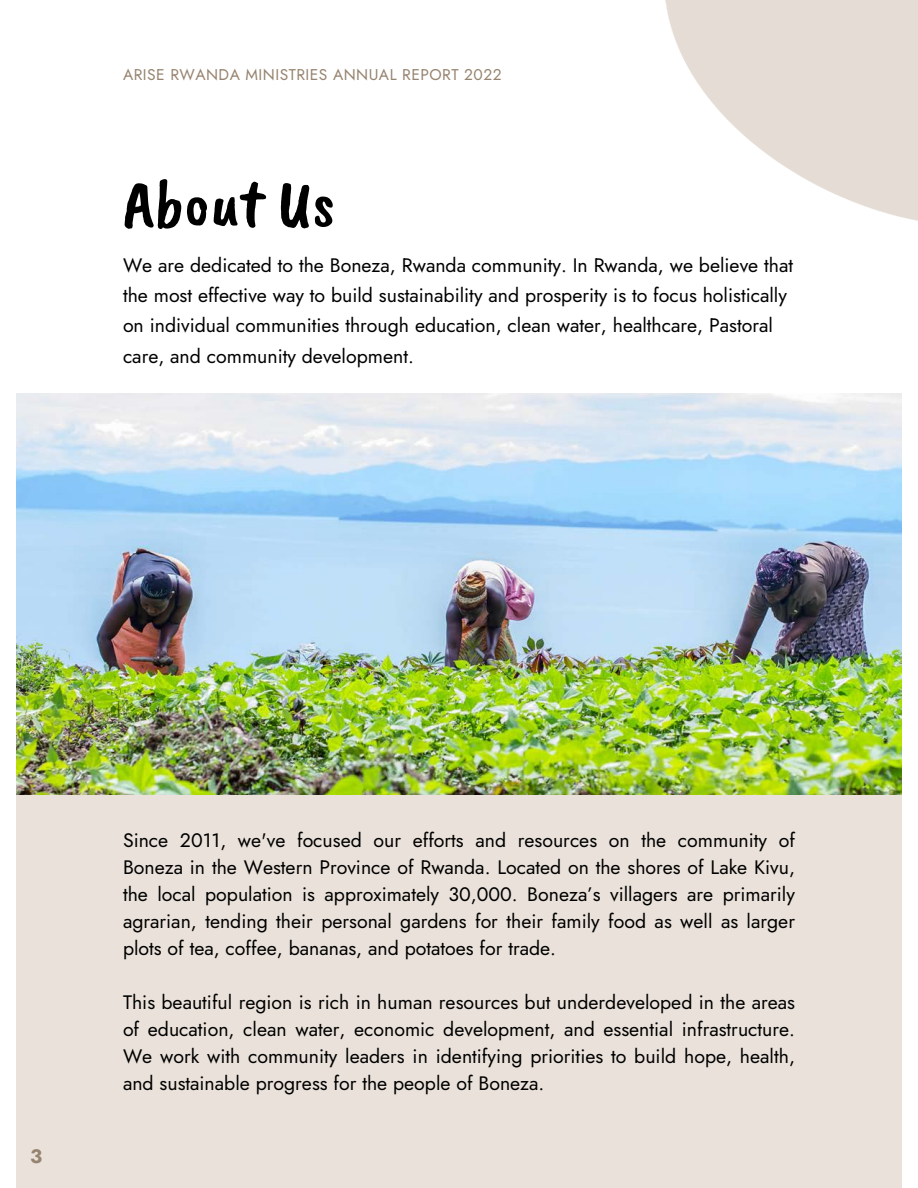
<style>
.page{position:relative;width:918px;height:1188px;background:#fff}
.page>*{position:absolute;margin:0;border:0;box-sizing:border-box;transform-origin:0 0}
.t1{font:67.8px "Caveat Brush";color:#000}
.t2{font:19.5px/27px "Jost";color:#000;text-align:justify}
.t3{font:700 19.5px "Jost";color:#978470}
.t4{font:15.6px "Jost";letter-spacing:.03em;color:#978470}
</style>
<div class="page">
<img style="left:16px;top:394px;width:885px;height:402px">
<div style="left:16px;top:796px;width:886px;height:392px;background:#eae2da"></div>
<img style="left:665px;top:0;width:253px;height:221px">
<p class="t4" style="left:123px;top:63px;width:380px">ARISE RWANDA MINISTRIES ANNUAL REPORT 2022</p>
<p class="t1" style="left:123px;top:160px;width:213px">About Us</p>
<p class="t2" style="left:123px;top:250px;width:672px;line-height:30.3px;text-align:left">We are dedicated to the Boneza, Rwanda community. In Rwanda, we believe that the most effective way to build sustainability and prosperity is to focus holistically on individual communities through education, clean water, healthcare, Pastoral care, and community development.</p>
<p class="t3" style="left:30px;top:1142px;width:14px">3</p>
<p class="t2" style="left:123px;top:827px;width:674px">Since 2011, we've focused our efforts and resources on the community of Boneza in the Western Province of Rwanda. Located on the shores of Lake Kivu, the local population is approximately 30,000. Boneza’s villagers are primarily agrarian, tending their personal gardens for their family food as well as larger plots of tea, coffee, bananas, and potatoes for trade.</p>
<p class="t2" style="left:123px;top:989px;width:674px">This beautiful region is rich in human resources but underdeveloped in the areas of education, clean water, economic development, and essential infrastructure.<br>We work with community leaders in identifying priorities to build hope, health, and sustainable progress for the people of Boneza.</p>
</div>
